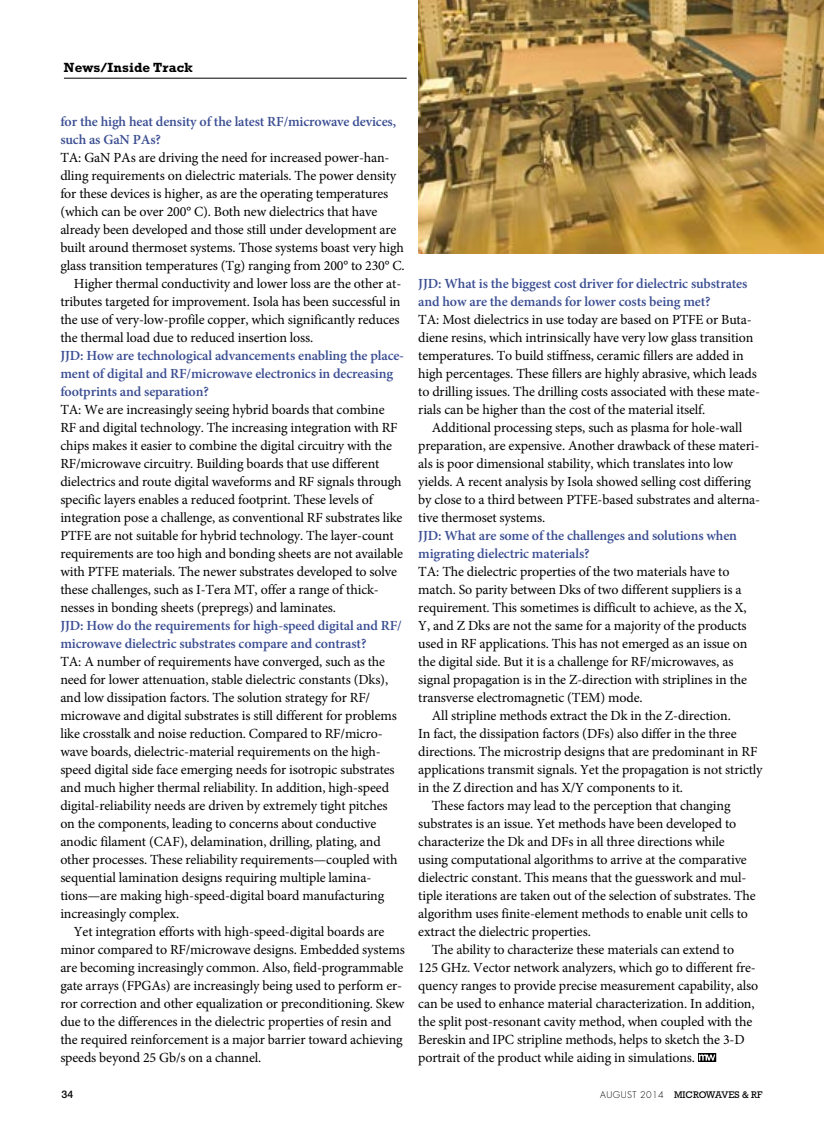
<style>
.page{position:relative;width:824px;height:1134px;background:#fff}
.page>*{position:absolute;margin:0;border:0;box-sizing:border-box;transform-origin:0 0}
.t1{font:13.95px/18px "Minion Pro";letter-spacing:-.01em;color:#000}
.t2{font:600 13.95px/18px "Minion Pro";letter-spacing:-.01em;color:#3b4e92}
.t3{font:700 13.5px "Rockwell Std";letter-spacing:.01em;color:#000}
.t4{font:500 10.5px "Helvetica Neue LT Std";color:#000}
.t5{font:9.75px "Rockwell Std";color:#000}
.s1{font-family:"Futura Std";font-weight:300;font-size:9px}
</style>
<div class="page">
<svg style="left:698px;top:1053px;width:18px;height:9px"></svg>
<hr style="left:64px;top:78px;width:342px;height:1px;background:#000">
<img style="left:418px;top:0;width:406px;height:254px">
<p class="t3" style="left:64px;top:59px;width:131px">News/Inside Track</p>
<p class="t2" style="left:60px;top:112px;width:337px">for the high heat density of the latest RF/microwave devices, such as GaN PAs?</p>
<p class="t1" style="left:60px;top:149px;width:331px">TA: GaN PAs are driving the need for increased power-han-</p>
<p class="t1" style="left:60px;top:167px;width:337px">dling requirements on dielectric materials. The power density</p>
<p class="t1" style="left:60px;top:185px;width:329px">for these devices is higher, as are the operating temperatures</p>
<p class="t1" style="left:60px;top:203px;width:318px">(which can be over 200° C). Both new dielectrics that have</p>
<p class="t1" style="left:60px;top:221px;width:338px">already been developed and those still under development are</p>
<p class="t1" style="left:60px;top:239px;width:345px">built around thermoset systems. Those systems boast very high</p>
<p class="t1" style="left:60px;top:257px;width:346px">glass transition temperatures (Tg) ranging from 200° to 230° C.</p>
<p class="t1" style="left:74px;top:275px;width:329px">Higher thermal conductivity and lower loss are the other at-</p>
<p class="t1" style="left:60px;top:293px;width:342px">tributes targeted for improvement. Isola has been successful in</p>
<p class="t1" style="left:60px;top:311px;width:341px">the use of very-low-profile copper, which significantly reduces</p>
<p class="t1" style="left:60px;top:329px;width:254px">the thermal load due to reduced insertion loss.</p>
<p class="t2" style="left:60px;top:346px;width:345px">JJD: How are technological advancements enabling the place&shy;ment of digital and RF/microwave electronics in decreasing footprints and separation?</p>
<p class="t1" style="left:60px;top:401px;width:344px">TA: We are increasingly seeing hybrid boards that combine RF and digital technology. The increasing integration with RF chips makes it easier to combine the digital circuitry with the RF/microwave circuitry. Building boards that use different dielectrics and route digital waveforms and RF signals through specific layers enables a reduced footprint. These levels of integration pose a challenge, as conventional RF substrates like PTFE are not suitable for hybrid technology. The layer-count requirements are too high and bonding sheets are not available with PTFE materials. The newer substrates developed to solve these challenges, such as I-Tera MT, offer a range of thick&shy;nesses in bonding sheets (prepregs) and laminates.</p>
<p class="t2" style="left:60px;top:616px;width:343px">JJD: How do the requirements for high-speed digital and RF/ microwave dielectric substrates compare and contrast?</p>
<p class="t1" style="left:60px;top:653px;width:338px">TA: A number of requirements have converged, such as the need for lower attenuation, stable dielectric constants (Dks), and low dissipation factors. The solution strategy for RF/ microwave and digital substrates is still different for problems like crosstalk and noise reduction. Compared to RF/micro&shy;wave boards, dielectric-material requirements on the high&shy;speed digital side face emerging needs for isotropic substrates and much higher thermal reliability. In addition, high-speed digital-reliability needs are driven by extremely tight pitches on the components, leading to concerns about conductive anodic filament (CAF), delamination, drilling, plating, and other processes. These reliability requirements—coupled with sequential lamination designs requiring multiple lamina&shy;tions—are making high-speed-digital board manufacturing increasingly complex.</p>
<p class="t1" style="left:60px;top:923px;width:346px;text-indent:14px">Yet integration efforts with high-speed-digital boards are minor compared to RF/microwave designs. Embedded systems are becoming increasingly common. Also, field-programmable gate arrays (FPGAs) are increasingly being used to perform er&shy;ror correction and other equalization or preconditioning. Skew due to the differences in the dielectric properties of resin and the required reinforcement is a major barrier toward achieving speeds beyond 25 Gb/s on a channel.</p>
<p class="t2" style="left:418px;top:274px;width:330px">JJD: What is the biggest cost driver for dielectric substrates and how are the demands for lower costs being met?</p>
<p class="t1" style="left:418px;top:311px;width:343px">TA: Most dielectrics in use today are based on PTFE or Buta&shy;diene resins, which intrinsically have very low glass transition temperatures. To build stiffness, ceramic fillers are added in high percentages. These fillers are highly abrasive, which leads to drilling issues. The drilling costs associated with these mate&shy;rials can be higher than the cost of the material itself.</p>
<p class="t1" style="left:418px;top:419px;width:343px;text-indent:14px">Additional processing steps, such as plasma for hole-wall preparation, are expensive. Another drawback of these materi&shy;als is poor dimensional stability, which translates into low yields. A recent analysis by Isola showed selling cost differing by close to a third between PTFE-based substrates and alterna&shy;tive thermoset systems.</p>
<p class="t2" style="left:418px;top:526px;width:320px">JJD: What are some of the challenges and solutions when migrating dielectric materials?</p>
<p class="t1" style="left:418px;top:563px;width:330px">TA: The dielectric properties of the two materials have to match. So parity between Dks of two different suppliers is a requirement. This sometimes is difficult to achieve, as the X, Y, and Z Dks are not the same for a majority of the products used in RF applications. This has not emerged as an issue on the digital side. But it is a challenge for RF/microwaves, as signal propagation is in the Z-direction with striplines in the transverse electromagnetic (TEM) mode.</p>
<p class="t1" style="left:432px;top:707px;width:300px">All stripline methods extract the Dk in the Z-direction.</p>
<p class="t1" style="left:418px;top:725px;width:320px">In fact, the dissipation factors (DFs) also differ in the three</p>
<p class="t1" style="left:418px;top:743px;width:340px">directions. The microstrip designs that are predominant in RF</p>
<p class="t1" style="left:418px;top:761px;width:346px">applications transmit signals. Yet the propagation is not strictly</p>
<p class="t1" style="left:418px;top:779px;width:266px">in the Z direction and has X/Y components to it.</p>
<p class="t1" style="left:432px;top:797px;width:300px">These factors may lead to the perception that changing</p>
<p class="t1" style="left:418px;top:815px;width:319px">substrates is an issue. Yet methods have been developed to</p>
<p class="t1" style="left:418px;top:833px;width:308px">characterize the Dk and DFs in all three directions while</p>
<p class="t1" style="left:418px;top:851px;width:330px">using computational algorithms to arrive at the comparative</p>
<p class="t1" style="left:418px;top:869px;width:330px">dielectric constant. This means that the guesswork and mul-</p>
<p class="t1" style="left:418px;top:887px;width:339px">tiple iterations are taken out of the selection of substrates. The</p>
<p class="t1" style="left:418px;top:905px;width:331px">algorithm uses finite-element methods to enable unit cells to</p>
<p class="t1" style="left:418px;top:923px;width:174px">extract the dielectric properties.</p>
<p class="t1" style="left:432px;top:941px;width:304px">The ability to characterize these materials can extend to</p>
<p class="t1" style="left:418px;top:959px;width:339px">125 GHz. Vector network analyzers, which go to different fre-</p>
<p class="t1" style="left:418px;top:977px;width:341px">quency ranges to provide precise measurement capability, also</p>
<p class="t1" style="left:418px;top:995px;width:338px">can be used to enhance material characterization. In addition,</p>
<p class="t1" style="left:418px;top:1013px;width:335px">the split post-resonant cavity method, when coupled with the</p>
<p class="t1" style="left:418px;top:1031px;width:328px">Bereskin and IPC stripline methods, helps to sketch the 3-D</p>
<p class="t1" style="left:418px;top:1049px;width:278px">portrait of the product while aiding in simulations.</p>
<p class="t4" style="left:62px;top:1088px;width:13px">34</p>
<p class="t5" style="left:600px;top:1089px;width:158px"><span class="s1">AUGUST 2014</span> MICROWAVES &amp; RF</p>
</div>
